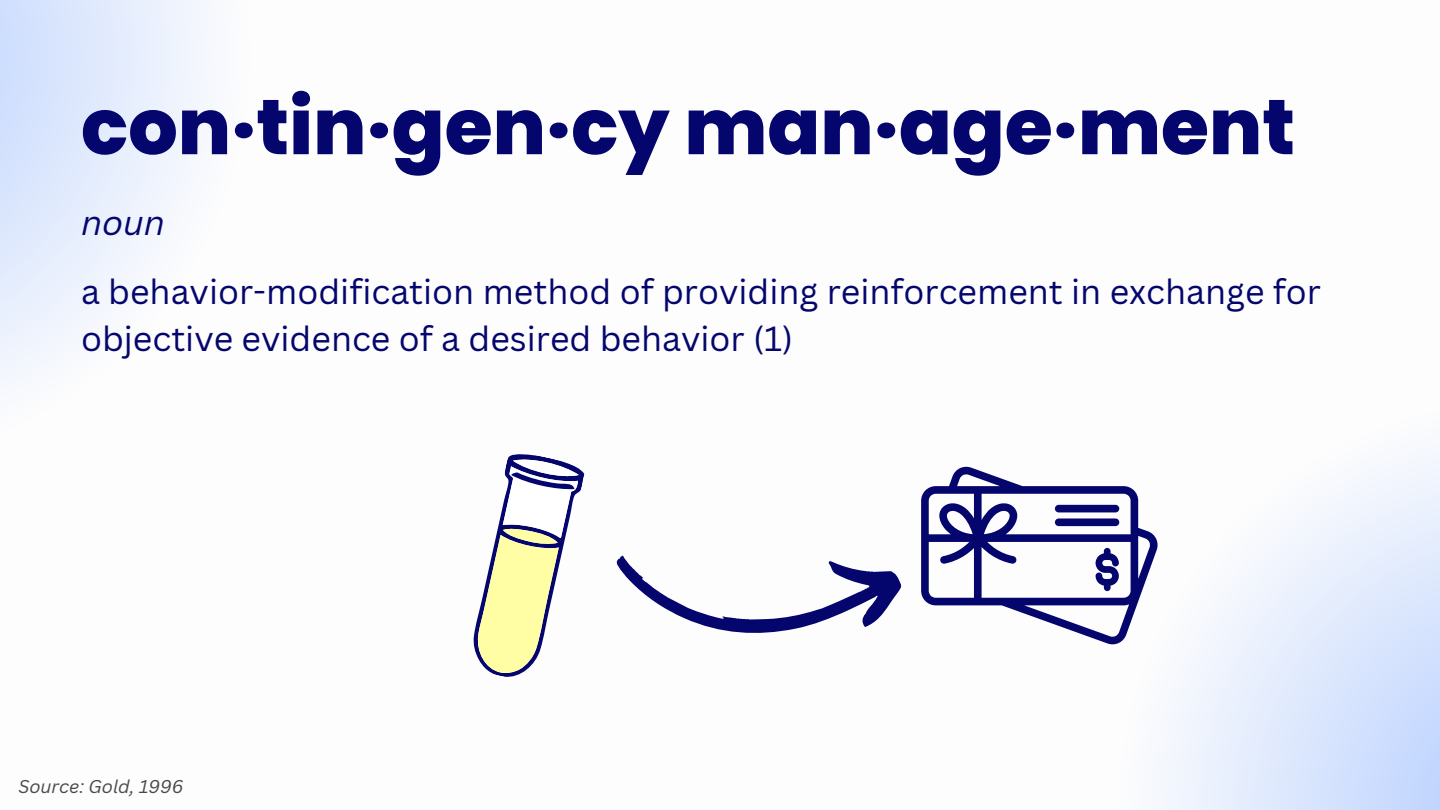
<style>
.page{position:relative;width:1440px;height:810px;background:#fff}
.page>*{position:absolute;margin:0;border:0;box-sizing:border-box;transform-origin:0 0}
.t1{font:800 77.8px "Poppins";color:#05066d}
.t2{font:34px/47.2px "Canva Sans";color:#05066d}
.t3{font:italic 34px "Canva Sans";color:#05066d}
.t4{font:italic 18px "Canva Sans";color:#4a4948}
</style>
<div class="page">
<svg style="left:0;top:0;width:208px;height:387px"></svg>
<svg style="left:1161px;top:453px;width:279px;height:357px"></svg>
<svg style="left:473px;top:454px;width:112px;height:223px"></svg>
<svg style="left:921px;top:466px;width:237px;height:179px"></svg>
<svg style="left:616px;top:555px;width:286px;height:78px"></svg>
<p class="t1" style="left:81px;top:73px;width:1216px">con·tin·gen·cy man·age·ment</p>
<p class="t3" style="left:81px;top:199px;width:85px">noun</p>
<p class="t2" style="left:81px;top:267px;width:1242px">a behavior-modification method of providing reinforcement in exchange for objective evidence of a desired behavior (1)</p>
<p class="t4" style="left:18px;top:774px;width:166px">Source: Gold, 1996</p>
</div>
